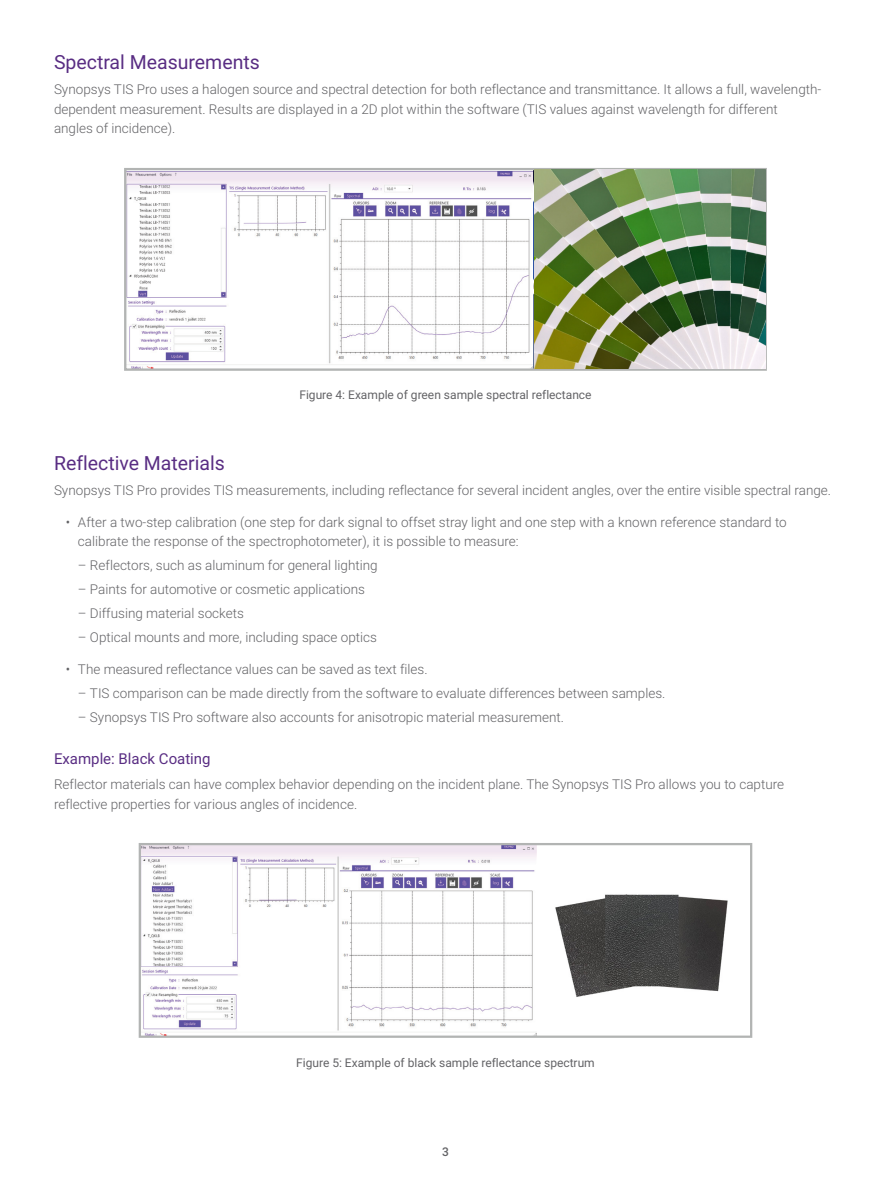
<style>
.page{position:relative;width:891px;height:1188px;background:#fff}
.page>*{position:absolute;margin:0;border:0;box-sizing:border-box;transform-origin:0 0}
.HEADING_1{font:19.5px "Roboto";color:#592d83}
.HEADING_2{font:15px "Roboto";color:#592d83}
.BODY_COPY{font:300 13.5px/19.5px "Roboto";color:#636366}
.FIGURE_CAPTION{font:12px "Roboto";color:#636366}
.t1{font:500 12px "Roboto";color:#636366}
</style>
<div class="page">
<img style="left:127px;top:171px;width:407px;height:197px">
<div style="left:124px;top:168px;width:643px;height:203px;border:2px solid #b2b4b3"></div>
<img style="left:142px;top:846px;width:394px;height:189px">
<div style="left:139px;top:843px;width:613px;height:195px;border:2px solid #b2b4b3"></div>
<img style="left:555px;top:894px;width:173px;height:103px">
<img style="left:534px;top:170px;width:231px;height:198px">
<p class="HEADING_1" style="left:54px;top:48px;width:207px">Spectral Measurements</p>
<p class="BODY_COPY" style="left:54px;top:79px;width:769px">Synopsys TIS Pro uses a halogen source and spectral detection for both reflectance and transmittance. It allows a full, wavelength&shy;dependent measurement. Results are displayed in a 2D plot within the software (TIS values against wavelength for different<br>angles of incidence).</p>
<p class="FIGURE_CAPTION" style="left:299px;top:386px;width:294px">Figure 4: Example of green sample spectral reflectance</p>
<p class="HEADING_1" style="left:54px;top:449px;width:173px">Reflective Materials</p>
<p class="BODY_COPY" style="left:54px;top:480px;width:779px">Synopsys TIS Pro provides TIS measurements, including reflectance for several incident angles, over the entire visible spectral range.</p>
<p class="BODY_COPY" style="left:78px;top:512px;width:710px;text-indent:-12px">• After a two-step calibration (one step for dark signal to offset stray light and one step with a known reference standard to calibrate the response of the spectrophotometer), it is possible to measure:</p>
<p class="BODY_COPY" style="left:78px;top:555px;width:301px">– Reflectors, such as aluminum for general lighting</p>
<p class="BODY_COPY" style="left:78px;top:579px;width:289px">– Paints for automotive or cosmetic applications</p>
<p class="BODY_COPY" style="left:78px;top:603px;width:167px">– Diffusing material sockets</p>
<p class="BODY_COPY" style="left:78px;top:627px;width:300px">– Optical mounts and more, including space optics</p>
<p class="BODY_COPY" style="left:66px;top:659px;width:363px">• The measured reflectance values can be saved as text files.</p>
<p class="BODY_COPY" style="left:78px;top:683px;width:589px">– TIS comparison can be made directly from the software to evaluate differences between samples.</p>
<p class="BODY_COPY" style="left:78px;top:707px;width:487px">– Synopsys TIS Pro software also accounts for anisotropic material measurement.</p>
<p class="HEADING_2" style="left:54px;top:748px;width:158px">Example: Black Coating</p>
<p class="BODY_COPY" style="left:54px;top:774px;width:732px">Reflector materials can have complex behavior depending on the incident plane. The Synopsys TIS Pro allows you to capture reflective properties for various angles of incidence.</p>
<p class="FIGURE_CAPTION" style="left:296px;top:1054px;width:300px">Figure 5: Example of black sample reflectance spectrum</p>
<p class="t1" style="left:442px;top:1144px;width:8px">3</p>
</div>
